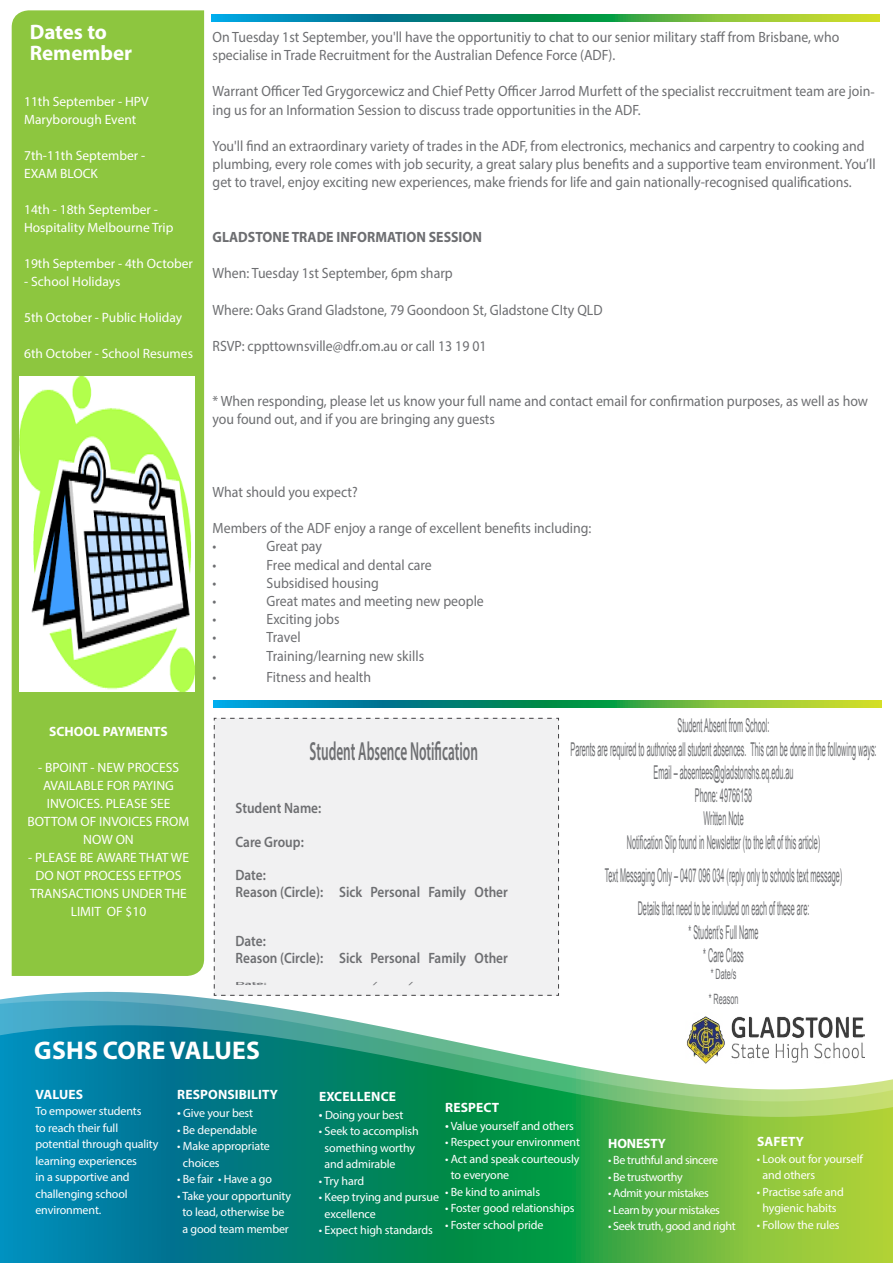
<style>
.page{position:relative;width:893px;height:1263px;background:#fff}
.page>*{position:absolute;margin:0;border:0;box-sizing:border-box;transform-origin:0 0}
.t1{font:600 26.25px "Myriad Pro";color:#6d6e71;scale:.51 1}
.t2{font:700 25.65px "Myriad Pro";letter-spacing:.01em;color:#fff}
.t3{font:700 21px/21px "Myriad Pro";color:#fff}
.t4{font:19.05px/23.2px "Arial";color:#6d6e71;text-align:center;scale:.38 1}
.t5{font:600 15px/16.6px "Myriad Pro";color:#6d6e71;scale:.89 1}
.t6{font:14.85px/18.1px "Myriad Pro";color:#6d6e71;scale:.93 1}
.t7{font:700 14.85px "Myriad Pro";color:#6d6e71;scale:.93 1}
.t8{font:14.25px/24.9px "Arial";color:#6d6e71;scale:.51 1}
.t9{font:13.5px/18px "Myriad Pro";color:#fff}
.t10{font:700 13.5px "Myriad Pro";letter-spacing:.01em;color:#fff}
.t11{font:700 13.5px "Myriad Pro";letter-spacing:-.01em;color:#fff}
.t12{font:12px/16.5px "Myriad Pro";letter-spacing:-.01em;color:#fff}
.t13{font:12px "Myriad Pro";letter-spacing:-.03em;color:#fff}
.t14{font:600 4.5px "Myriad Pro";color:#6d6e71;scale:3.04 1}
.s1{font-size:13.5px}
</style>
<div class="page">
<div style="left:12px;top:10px;width:192px;height:966px;background:#8dc63f"></div>
<svg style="left:4px;top:990px;width:555px;height:9px"></svg>
<svg style="left:0;top:999px;width:893px;height:264px;background:#46a580"></svg>
<img style="left:686px;top:1013px;width:178px;height:51px">
<img style="left:19px;top:376px;width:176px;height:315px">
<svg style="left:221px;top:995px;width:333px;height:1px"></svg>
<svg style="left:558px;top:723px;width:1px;height:265px"></svg>
<div style="left:214px;top:718px;width:344px;height:277px;background:#f1f1f2"></div>
<svg style="left:212px;top:14px;width:667px;height:7px;background:#38a067"></svg>
<svg style="left:214px;top:701px;width:667px;height:7px;background:#38a067"></svg>
<h3 class="t3" style="left:30px;top:21px;width:104px">Dates to<br>Remember</h3>
<p class="t9" style="left:24px;top:92px;width:126px">11th September - HPV<br>Maryborough Event</p>
<p class="t9" style="left:24px;top:146px;width:123px">7th-11th September -<br>EXAM BLOCK</p>
<p class="t9" style="left:24px;top:200px;width:151px">14th - 18th September -<br>Hospitality Melbourne Trip</p>
<p class="t9" style="left:24px;top:254px;width:170px">19th September - 4th October</p>
<p class="t9" style="left:24px;top:272px;width:98px">- School Holidays</p>
<p class="t9" style="left:24px;top:308px;width:160px">5th October - Public Holiday</p>
<p class="t9" style="left:24px;top:344px;width:170px">6th October - School Resumes</p>
<p class="t6" style="left:213px;top:28px;width:675px">On Tuesday 1st September, you'll have the opportunitiy to chat to our senior military staff from Brisbane, who specialise in Trade Recruitment for the Australian Defence Force (ADF).</p>
<p class="t6" style="left:213px;top:82px;width:713px">Warrant Officer Ted Grygorcewicz and Chief Petty Officer Jarrod Murfett of the specialist reccruitment team are join&shy;ing us for an Information Session to discuss trade opportunities in the ADF.</p>
<p class="t6" style="left:213px;top:137px;width:714px">You'll find an extraordinary variety of trades in the ADF, from electronics, mechanics and carpentry to cooking and plumbing, every role comes with job security, a great salary plus benefits and a supportive team environment. You’ll get to travel, enjoy exciting new experiences, make friends for life and gain nationally-recognised qualifications.</p>
<p class="t7" style="left:213px;top:227px;width:291px">GLADSTONE TRADE INFORMATION SESSION</p>
<p class="t6" style="left:213px;top:264px;width:260px">When: Tuesday 1st September, 6pm sharp</p>
<p class="t6" style="left:213px;top:301px;width:421px">Where: Oaks Grand Gladstone, 79 Goondoon St, Gladstone CIty QLD</p>
<p class="t6" style="left:213px;top:337px;width:296px">RSVP: cppttownsville@dfr.om.au or call 13 19 01</p>
<p class="t6" style="left:213px;top:392px;width:706px">* When responding, please let us know your full name and contact email for confirmation purposes, as well as how you found out, and if you are bringing any guests</p>
<p class="t10" style="left:49px;top:722px;width:120px">SCHOOL PAYMENTS</p>
<p class="t9" style="left:28px;top:758px;width:163px;text-align:center">- BPOINT - NEW PROCESS<br>AVAILABLE FOR PAYING<br>INVOICES. PLEASE SEE<br>BOTTOM OF INVOICES FROM<br>NOW ON</p>
<p class="t9" style="left:28px;top:848px;width:162px;text-align:center">- PLEASE BE AWARE THAT WE<br>DO NOT PROCESS EFTPOS<br>TRANSACTIONS UNDER THE<br>LIMIT OF $10</p>
<p class="t6" style="left:213px;top:482px;width:157px">What should you expect?</p>
<p class="t6" style="left:213px;top:519px;width:409px">Members of the ADF enjoy a range of excellent benefits including: •</p>
<p class="t6" style="left:267px;top:537px;width:61px">Great pay</p>
<p class="t6" style="left:213px;top:555px;width:6px">•</p>
<p class="t6" style="left:267px;top:555px;width:179px">Free medical and dental care</p>
<p class="t6" style="left:213px;top:573px;width:6px">•</p>
<p class="t6" style="left:267px;top:573px;width:122px">Subsidised housing</p>
<p class="t6" style="left:213px;top:592px;width:6px">•</p>
<p class="t6" style="left:267px;top:592px;width:235px">Great mates and meeting new people</p>
<p class="t6" style="left:213px;top:610px;width:6px">•</p>
<p class="t6" style="left:267px;top:610px;width:80px">Exciting jobs</p>
<p class="t6" style="left:213px;top:628px;width:6px">•</p>
<p class="t6" style="left:267px;top:628px;width:38px">Travel</p>
<p class="t6" style="left:213px;top:646px;width:6px">•</p>
<p class="t6" style="left:267px;top:646px;width:171px">Training/learning new skills</p>
<p class="t6" style="left:213px;top:668px;width:6px">•</p>
<p class="t6" style="left:267px;top:668px;width:114px">Fitness and health</p>
<h1 class="t1" style="left:310px;top:735px;width:332px">Student Absence Notification</h1>
<p class="t5" style="left:236px;top:800px;width:98px">Student Name:</p>
<p class="t5" style="left:236px;top:833px;width:78px">Care Group:</p>
<p class="t5" style="left:236px;top:866px;width:308px">Date:<br>Reason (Circle): Sick Personal Family Other</p>
<p class="t5" style="left:236px;top:933px;width:308px">Date:<br>Reason (Circle): Sick Personal Family Other</p>
<p class="t14" style="left:236px;top:980px;width:12px">Date:</p>
<p class="t14" style="left:373px;top:980px;width:3px">/</p>
<p class="t14" style="left:409px;top:980px;width:3px">/</p>
<p class="t4" style="left:570px;top:714px;width:807px">Student Absent from School:<br>Parents are required to authorise all student absences. This can be done in the following ways:<br>Email – absentees@gladstonshs.eq.edu.au<br>Phone: 49766158<br>Written Note<br>Notification Slip found in Newsletter (to the left of this article)</p>
<p class="t4" style="left:605px;top:859px;width:626px;line-height:33.5px">Text Messaging Only – 0407 096 034 (reply only to schools text message)<br>Details that need to be included on each of these are:</p>
<p class="t4" style="left:689px;top:921px;width:186px">* Student’s Full Name * Care Class</p>
<p class="t8" style="left:709px;top:962px;width:60px">* Date/s * Reason</p>
<h2 class="t2" style="left:34px;top:1033px;width:227px">GSHS CORE VALUES</h2>
<p class="t10" style="left:36px;top:1085px;width:49px">VALUES</p>
<p class="t12" style="left:35px;top:1103px;width:125px">To empower students<br>to reach their full potential through quality learning experiences<br>in a supportive and challenging school environment.</p>
<p class="t10" style="left:177px;top:1086px;width:102px">RESPONSIBILITY</p>
<p class="t12" style="left:177px;top:1105px;width:78px"><span class="s1">•</span> Give your best</p>
<p class="t12" style="left:177px;top:1121px;width:81px">• Be dependable</p>
<p class="t12" style="left:183px;top:1138px;width:88px;text-indent:-6px">• Make appropriate choices</p>
<p class="t12" style="left:177px;top:1171px;width:96px">• Be fair • Have a go</p>
<p class="t12" style="left:177px;top:1187px;width:115px;text-align:center">• Take your opportunity to lead, otherwise be<br>a good team member</p>
<p class="t10" style="left:319px;top:1087px;width:78px">EXCELLENCE</p>
<p class="t12" style="left:319px;top:1106px;width:86px"><span class="s1">•</span> Doing your best</p>
<p class="t12" style="left:325px;top:1123px;width:96px;text-indent:-6px">• Seek to accomplish something worthy and admirable</p>
<p class="t12" style="left:319px;top:1172px;width:47px">• Try hard</p>
<p class="t12" style="left:325px;top:1189px;width:116px;text-indent:-6px">• Keep trying and pursue excellence</p>
<p class="t12" style="left:319px;top:1222px;width:116px">• Expect high standards</p>
<p class="t10" style="left:445px;top:1098px;width:55px">RESPECT</p>
<p class="t12" style="left:445px;top:1117px;width:130px"><span class="s1">•</span> Value yourself and others</p>
<p class="t12" style="left:445px;top:1133px;width:137px">• Respect your environment</p>
<p class="t12" style="left:451px;top:1150px;width:130px;text-indent:-6px">• Act and speak courteously to everyone</p>
<p class="t12" style="left:445px;top:1183px;width:97px">• Be kind to animals</p>
<p class="t12" style="left:445px;top:1199px;width:131px">• Foster good relationships</p>
<p class="t12" style="left:445px;top:1216px;width:100px">• Foster school pride</p>
<p class="t11" style="left:608px;top:1134px;width:59px">HONESTY</p>
<p class="t13" style="left:608px;top:1153px;width:112px">• Be truthful and sincere</p>
<p class="t13" style="left:608px;top:1169px;width:76px">• Be trustworthy</p>
<p class="t13" style="left:608px;top:1186px;width:102px">• Admit your mistakes</p>
<p class="t13" style="left:608px;top:1202px;width:113px">• Learn by your mistakes</p>
<p class="t13" style="left:608px;top:1219px;width:129px">• Seek truth, good and right</p>
<p class="t10" style="left:757px;top:1133px;width:48px">SAFETY</p>
<p class="t12" style="left:763px;top:1150px;width:102px;text-indent:-6px">• Look out for yourself and others</p>
<p class="t12" style="left:757px;top:1183px;width:88px;text-align:center">• Practise safe and hygienic habits</p>
<p class="t12" style="left:757px;top:1216px;width:84px">• Follow the rules</p>
</div>
